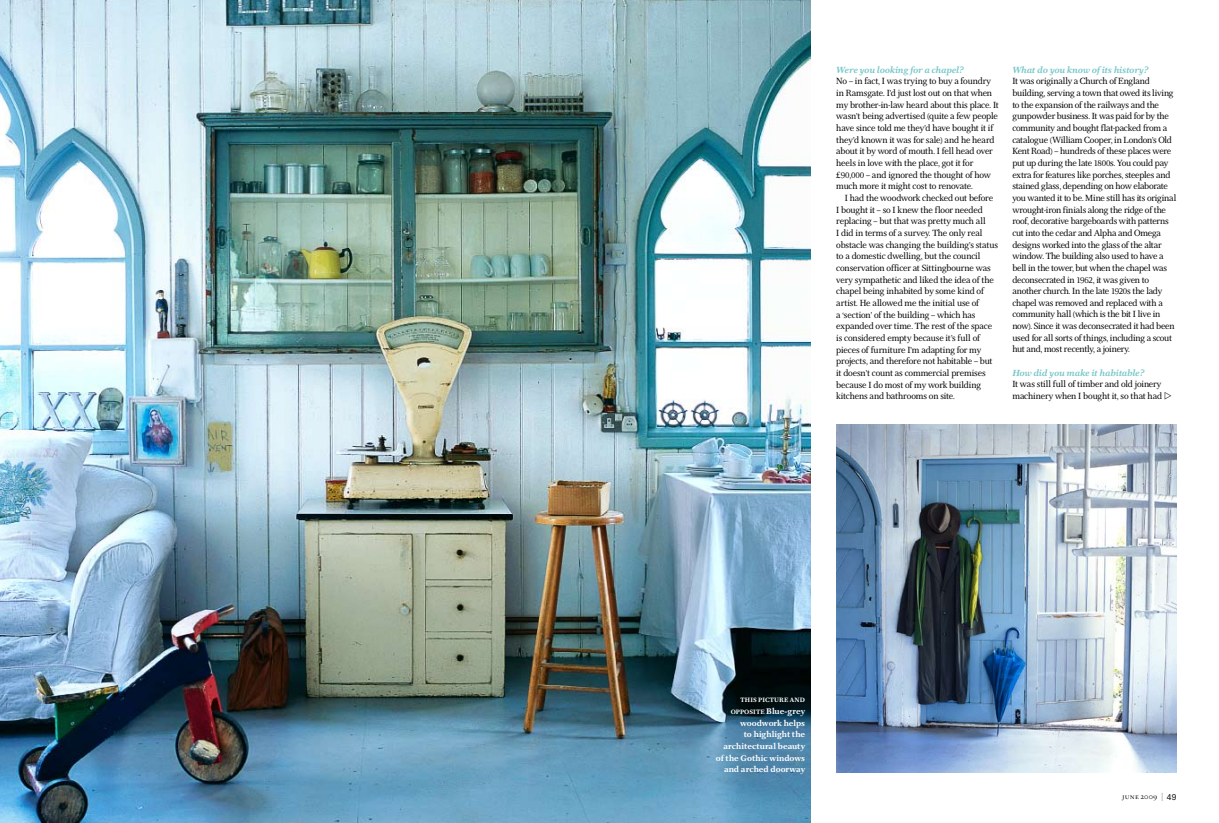
<style>
.page{position:relative;width:1219px;height:823px;background:#fff}
.page>*{position:absolute;margin:0;border:0;box-sizing:border-box;transform-origin:0 0}
.t1{font:9.2px/11.6px "Res Publica";letter-spacing:-.025em;color:#000}
.t2{font:italic 700 9.2px "Res Publica";letter-spacing:-.005em;color:#77c7c8}
.t3{font:700 8.5px/11.7px "Res Publica";color:#fff;text-align:right}
.t4{font:8.2px "Hoefler Titling HTF Lt SC";color:#000}
.t5{font:700 6.5px "Res Publica";letter-spacing:.02em;color:#fff}
.s1{font-family:"European Pi Three";font-size:9.5px}
.s2{font-size:6.5px}
.s3{font-family:"Hoefler Titling HTF Lt Roman"}
</style>
<div class="page">
<img style="left:0;top:0;width:811px;height:822px">
<img style="left:836px;top:424px;width:340px;height:348px">
<p class="t2" style="left:836px;top:64px;width:129px">Were you looking for a chapel?</p>
<p class="t1" style="left:836px;top:76px;width:164px">No – in fact, I was trying to buy a foundry in Ramsgate. I’d just lost out on that when my brother-in-law heard about this place. It wasn’t being advertised (quite a few people have since told me they’d have bought it if they’d known it was for sale) and he heard about it by word of mouth. I fell head over heels in love with the place, got it for £90,000 – and ignored the thought of how much more it might cost to renovate.</p>
<p class="t1" style="left:836px;top:192px;width:163px;text-indent:9px">I had the woodwork checked out before I bought it – so I knew the floor needed replacing – but that was pretty much all<br>I did in terms of a survey. The only real obstacle was changing the building’s status to a domestic dwelling, but the council conservation officer at Sittingbourne was very sympathetic and liked the idea of the chapel being inhabited by some kind of artist. He allowed me the initial use of<br>a ‘section’ of the building – which has expanded over time. The rest of the space is considered empty because it’s full of pieces of furniture I’m adapting for my projects, and therefore not habitable – but it doesn’t count as commercial premises because I do most of my work building kitchens and bathrooms on site.</p>
<p class="t2" style="left:1012px;top:64px;width:137px">What do you know of its history?</p>
<p class="t1" style="left:1012px;top:76px;width:166px">It was originally a Church of England building, serving a town that owed its living to the expansion of the railways and the gunpowder business. It was paid for by the community and bought flat-packed from a catalogue (William Cooper, in London’s Old Kent Road) – hundreds of these places were put up during the late 1800s. You could pay extra for features like porches, steeples and stained glass, depending on how elaborate you wanted it to be. Mine still has its original wrought-iron finials along the ridge of the roof, decorative bargeboards with patterns cut into the cedar and Alpha and Omega designs worked into the glass of the altar window. The building also used to have a bell in the tower, but when the chapel was deconsecrated in 1962, it was given to another church. In the late 1920s the lady chapel was removed and replaced with a community hall (which is the bit I live in now). Since it was deconsecrated it had been used for all sorts of things, including a scout hut and, most recently, a joinery.</p>
<p class="t2" style="left:1012px;top:367px;width:133px">How did you make it habitable?</p>
<p class="t1" style="left:1012px;top:378px;width:161px">It was still full of timber and old joinery machinery when I bought it, so that had <span class="s1">e</span></p>
<p class="t5" style="left:741px;top:696px;width:66px">THIS PICTURE AND</p>
<p class="t3" style="left:716px;top:705px;width:91px"><span class="s2">OPPOSITE</span> Blue-grey woodwork helps<br>to highlight the architectural beauty of the Gothic windows and arched doorway</p>
<p class="t4" style="left:1122px;top:790px;width:56px">june <span class="s3">2009</span> | <sub>49</sub></p>
</div>
